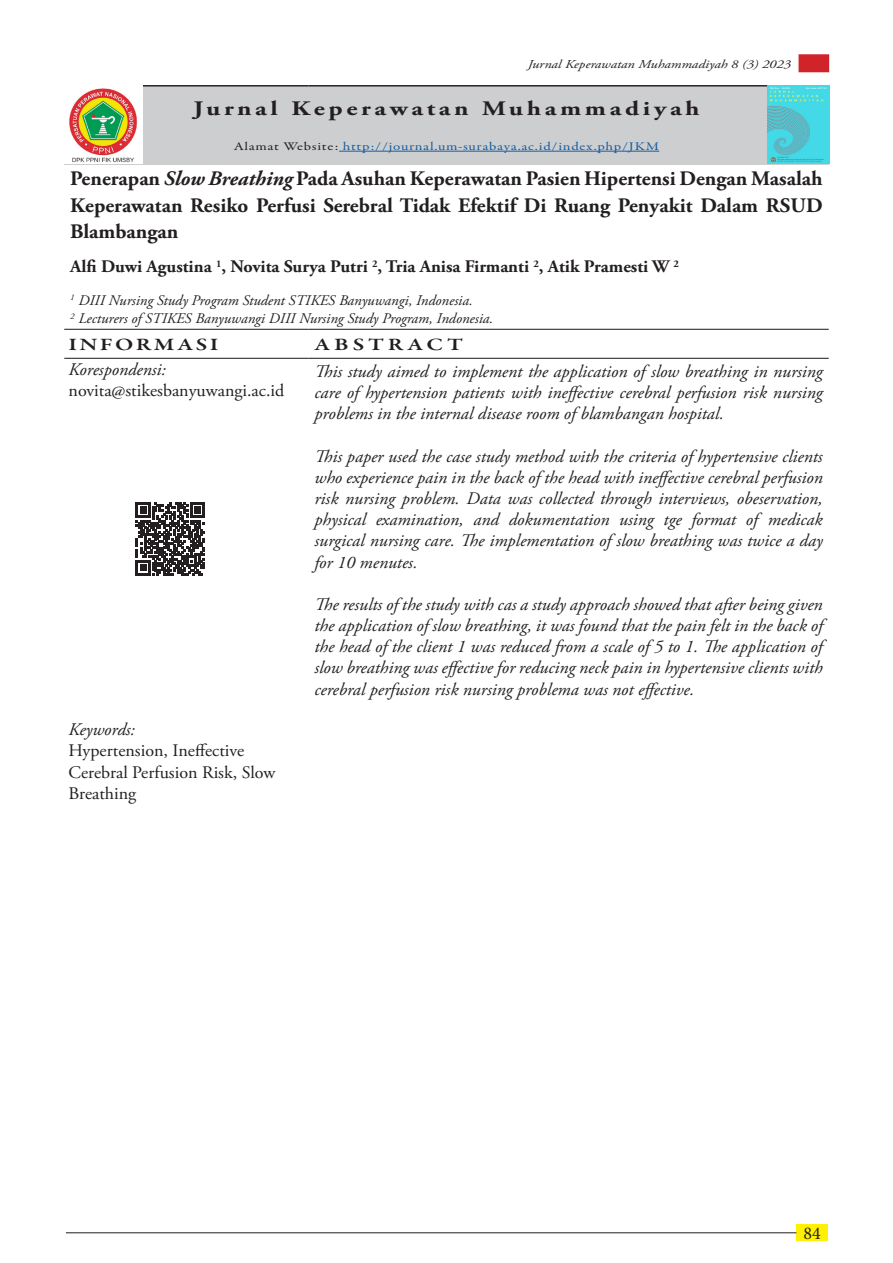
<style>
.page{position:relative;width:893px;height:1263px;background:#fff}
.page>*{position:absolute;margin:0;border:0;box-sizing:border-box;transform-origin:0 0}
.t1{font:700 20.55px/26.4px "Adobe Garamond Pro";color:#231f20;text-align:justify}
.t2{font:700 20.55px "Adobe Garamond Pro";letter-spacing:.14em;color:#231f20;scale:1.28 1}
.t3{font:18px "Minion Pro";color:#231f20}
.t4{font:italic 17.7px/21.1px "Adobe Garamond Pro";color:#231f20;text-align:justify}
.t5{font:17.7px/21.1px "Adobe Garamond Pro";color:#231f20}
.t6{font:700 17.7px "Adobe Garamond Pro";color:#231f20}
.t7{font:600 17.7px "Garamond Premr Pro";letter-spacing:.105em;color:#231f20;scale:1.33 1}
.t8{font:600 17.7px "Garamond Premr Pro";letter-spacing:.165em;color:#231f20;scale:1.33 1}
.t9{font:italic 14.7px "Adobe Garamond Pro";color:#231f20}
.t10{font:italic 12px "Adobe Garamond Pro";color:#231f20;scale:1.2 1}
.t11{font:11.7px "Garamond Premr Pro";letter-spacing:.045em;color:#175d9e;scale:1.28 1}
.s1{color:#231f20}
.s2{font-style:italic}
</style>
<div class="page">
<div style="left:798px;top:54px;width:31px;height:18px;background:#d1232a;border:2px solid #d1232a"></div>
<div style="left:796px;top:1225px;width:32px;height:16px;background:#fff101"></div>
<hr style="left:66px;top:1232px;width:730px;height:1px;background:#2b2a29">
<div style="left:64px;top:86px;width:765px;height:79px;background:#cdced0"></div>
<hr style="left:64px;top:85px;width:244px;height:2px;background:#231f20">
<hr style="left:308px;top:85px;width:521px;height:2px;background:#231f20">
<hr style="left:64px;top:358px;width:244px;height:1px;background:#231f20">
<hr style="left:308px;top:358px;width:521px;height:1px;background:#231f20">
<hr style="left:64px;top:329px;width:244px;height:1px;background:#231f20">
<hr style="left:308px;top:329px;width:521px;height:1px;background:#231f20">
<hr style="left:339px;top:151px;width:320px;height:1px;background:#175d9e">
<img style="left:767px;top:85px;width:62px;height:79px">
<img style="left:64px;top:85px;width:78px;height:79px">
<svg style="left:136px;top:502px;width:69px;height:74px"></svg>
<p class="t10" style="left:528px;top:57px;width:221px">Jurnal Keperawatan Muhammadiyah 8 (3) 2023</p>
<p class="t2" style="left:193px;top:97px;width:397px">Jurnal Keperawatan Muhammadiyah</p>
<p class="t11" style="left:234px;top:139px;width:334px"><span class="s1">Alamat Website:</span> http://journal.um-surabaya.ac.id/index.php/JKM</p>
<p class="t1" style="left:70px;top:166px;width:754px">Penerapan <span class="s2">Slow Breathing</span> Pada Asuhan Keperawatan Pasien Hipertensi Dengan Masalah Keperawatan Resiko Perfusi Serebral Tidak Efektif Di Ruang Penyakit Dalam RSUD Blambangan</p>
<p class="t6" style="left:70px;top:257px;width:610px">Alfi Duwi Agustina <sup>1</sup>, Novita Surya Putri <sup>2</sup>, Tria Anisa Firmanti <sup>2</sup>, Atik Pramesti W <sup>2</sup></p>
<p class="t9" style="left:70px;top:291px;width:404px"><sup>1</sup> DIII Nursing Study Program Student STIKES Banyuwangi, Indonesia.</p>
<p class="t9" style="left:70px;top:310px;width:425px"><sup>2</sup> Lecturers of STIKES Banyuwangi DIII Nursing Study Program, Indonesia.</p>
<p class="t7" style="left:69px;top:334px;width:114px">INFORMASI</p>
<p class="t8" style="left:314px;top:334px;width:113px">ABSTRACT</p>
<p class="t4" style="left:69px;top:360px;width:99px">Korespondensi:</p>
<p class="t5" style="left:69px;top:381px;width:217px">novita@stikesbanyuwangi.ac.id</p>
<p class="t4" style="left:314px;top:361px;width:510px">This study aimed to implement the application of slow breathing in nursing care of hypertension patients with ineffective cerebral perfusion risk nursing problems in the internal disease room of blambangan hospital.</p>
<p class="t4" style="left:314px;top:446px;width:510px">This paper used the case study method with the criteria of hypertensive clients who experience pain in the back of the head with ineffective cerebral perfusion risk nursing problem. Data was collected through interviews, obeservation, physical examination, and dokumentation using tge format of medicak surgical nursing care. The implementation of slow breathing was twice a day for 10 menutes.</p>
<p class="t4" style="left:314px;top:594px;width:510px">The results of the study with cas a study approach showed that after being given the application of slow breathing, it was found that the pain felt in the back of the head of the client 1 was reduced from a scale of 5 to 1. The application of slow breathing was effective for reducing neck pain in hypertensive clients with cerebral perfusion risk nursing problema was not effective.</p>
<p class="t4" style="left:69px;top:719px;width:68px">Keywords:</p>
<p class="t5" style="left:69px;top:741px;width:208px">Hypertension, Ineffective<br>Cerebral Perfusion Risk, Slow<br>Breathing</p>
<p class="t3" style="left:803px;top:1221px;width:19px">84</p>
</div>
